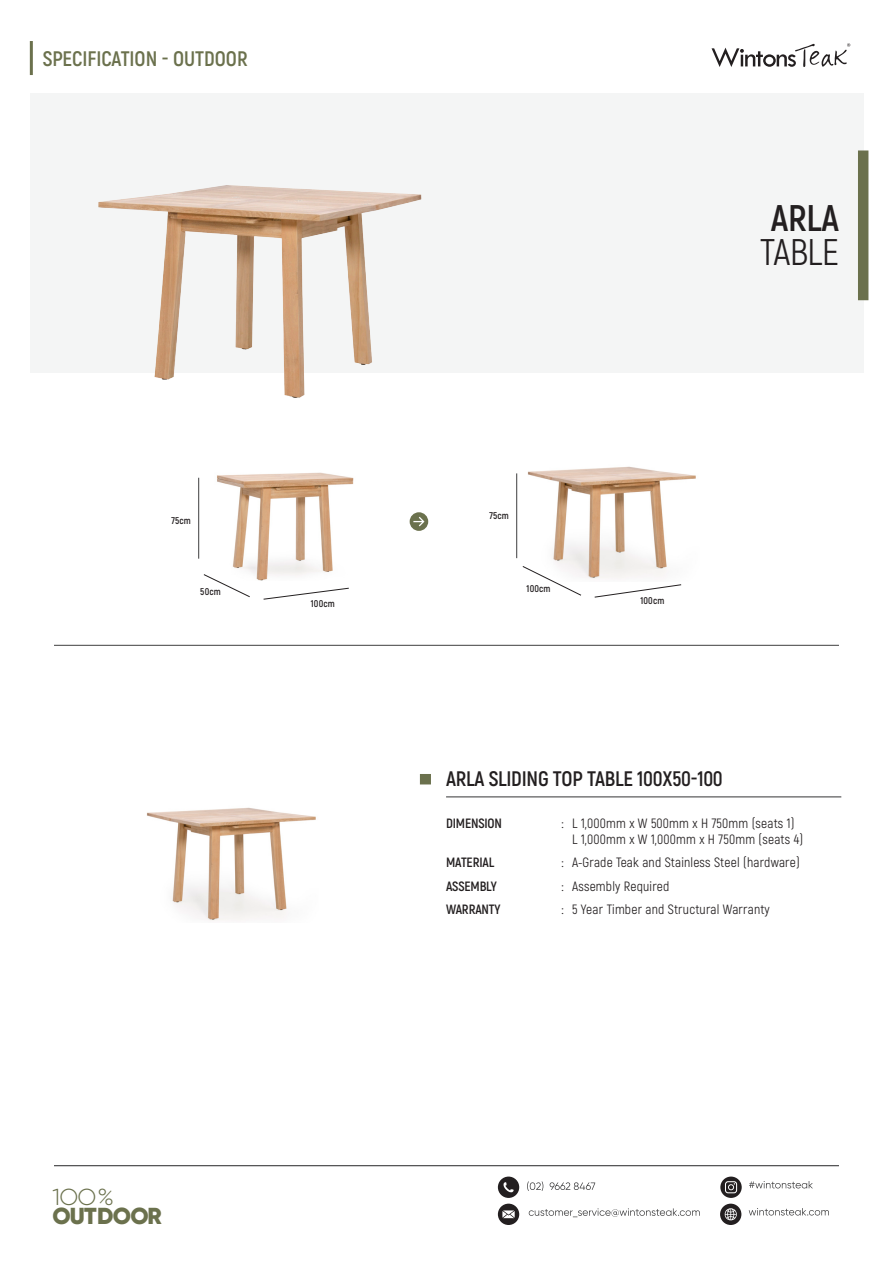
<style>
.page{position:relative;width:893px;height:1263px;background:#fff}
.page>*{position:absolute;margin:0;border:0;box-sizing:border-box;transform-origin:0 0}
.Product_Name{font:37.05px/34.2px "Akrobat";letter-spacing:-.015em;color:#231f20}
.GC__Headline__1_-_h{font:900 23.1px/19.2px "Gilroy";letter-spacing:-.03em;color:#6b714d}
.Product_Copy{font:700 21px "Akrobat";letter-spacing:-.01em;color:#231f20}
.t1{font:700 21px "Akrobat";color:#6b714d}
.Product_Copy-2{font:13.5px/16.5px "Akrobat";letter-spacing:.015em;color:#231f20}
.Product_Copy-3{font:700 13.5px "Akrobat";letter-spacing:-.01em;color:#231f20}
.t2{font:700 9.75px "Akrobat";letter-spacing:.02em;color:#231f20}
.s1{font-weight:300}
.s2{font-weight:700}
</style>
<div class="page">
<div style="left:30px;top:93px;width:833px;height:279px;background:#f4f5f5"></div>
<div style="left:498px;top:1176px;width:21px;height:22px;background:#231f20;border-radius:50%"></div>
<svg style="left:503px;top:1182px;width:11px;height:10px"></svg>
<svg style="left:527px;top:1181px;width:68px;height:10px"></svg>
<svg style="left:720px;top:1176px;width:22px;height:22px"></svg>
<svg style="left:725px;top:1181px;width:12px;height:12px"></svg>
<svg style="left:749px;top:1181px;width:64px;height:7px"></svg>
<div style="left:498px;top:1203px;width:21px;height:22px;background:#231f20;border-radius:50%"></div>
<svg style="left:502px;top:1210px;width:13px;height:8px"></svg>
<svg style="left:529px;top:1208px;width:171px;height:9px"></svg>
<div style="left:720px;top:1203px;width:21px;height:22px;background:#231f20;border-radius:50%"></div>
<svg style="left:724px;top:1208px;width:13px;height:13px"></svg>
<svg style="left:749px;top:1208px;width:80px;height:7px"></svg>
<div style="left:858px;top:150px;width:10px;height:150px;background:#6b714d"></div>
<svg style="left:711px;top:43px;width:139px;height:24px"></svg>
<hr style="left:30px;top:41px;width:3px;height:34px;background:#6b714d">
<hr style="left:54px;top:1165px;width:785px;height:1px;background:#3e3e3f">
<hr style="left:446px;top:796px;width:395px;height:1px;background:#3e3e3f">
<div style="left:420px;top:774px;width:11px;height:10px;background:#6b714d"></div>
<img style="left:34px;top:185px;width:527px;height:213px">
<img style="left:217px;top:472px;width:137px;height:109px">
<img style="left:147px;top:807px;width:169px;height:114px">
<hr style="left:198px;top:478px;width:1px;height:81px;background:#3e3e3f">
<svg style="left:203px;top:574px;width:47px;height:23px"></svg>
<svg style="left:263px;top:588px;width:86px;height:12px"></svg>
<div style="left:410px;top:512px;width:18px;height:19px;background:#6b714d;border-radius:50%"></div>
<svg style="left:413px;top:517px;width:11px;height:9px"></svg>
<img style="left:527px;top:466px;width:169px;height:113px">
<hr style="left:516px;top:473px;width:1px;height:85px;background:#3e3e3f">
<svg style="left:522px;top:566px;width:59px;height:30px"></svg>
<svg style="left:594px;top:584px;width:88px;height:13px"></svg>
<hr style="left:54px;top:645px;width:785px;height:1px;background:#3e3e3f">
<p class="t1" style="left:43px;top:45px;width:206px">SPECIFICATION - OUTDOOR</p>
<p class="t2" style="left:171px;top:514px;width:21px">75cm</p>
<p class="t2" style="left:200px;top:585px;width:22px">50cm</p>
<p class="t2" style="left:311px;top:597px;width:25px">100cm</p>
<p class="GC__Headline__1_-_h" style="left:52px;top:1187px;width:111px"><span class="s1">1OO%<br></span>OUTDOOR</p>
<p class="Product_Name" style="left:760px;top:201px;width:80px"><span class="s2">ARLA<br></span>TABLE</p>
<p class="t2" style="left:489px;top:510px;width:21px">75cm</p>
<p class="t2" style="left:527px;top:583px;width:25px">100cm</p>
<p class="t2" style="left:640px;top:594px;width:25px">100cm</p>
<p class="Product_Copy" style="left:446px;top:766px;width:278px">ARLA SLIDING TOP TABLE 100X50-100</p>
<p class="Product_Copy-3" style="left:446px;top:815px;width:58px">DIMENSION</p>
<p class="Product_Copy-2" style="left:572px;top:815px;width:233px;text-indent:-11px">: L 1,000mm x W 500mm x H 750mm (seats 1)<br>L 1,000mm x W 1,000mm x H 750mm (seats 4)</p>
<p class="Product_Copy-3" style="left:446px;top:854px;width:50px">MATERIAL</p>
<p class="Product_Copy-2" style="left:562px;top:854px;width:240px">: A-Grade Teak and Stainless Steel (hardware)</p>
<p class="Product_Copy-3" style="left:446px;top:878px;width:52px">ASSEMBLY</p>
<p class="Product_Copy-2" style="left:562px;top:878px;width:109px">: Assembly Required</p>
<p class="Product_Copy-3" style="left:446px;top:901px;width:56px">WARRANTY</p>
<p class="Product_Copy-2" style="left:562px;top:901px;width:210px">: 5 Year Timber and Structural Warranty</p>
</div>
